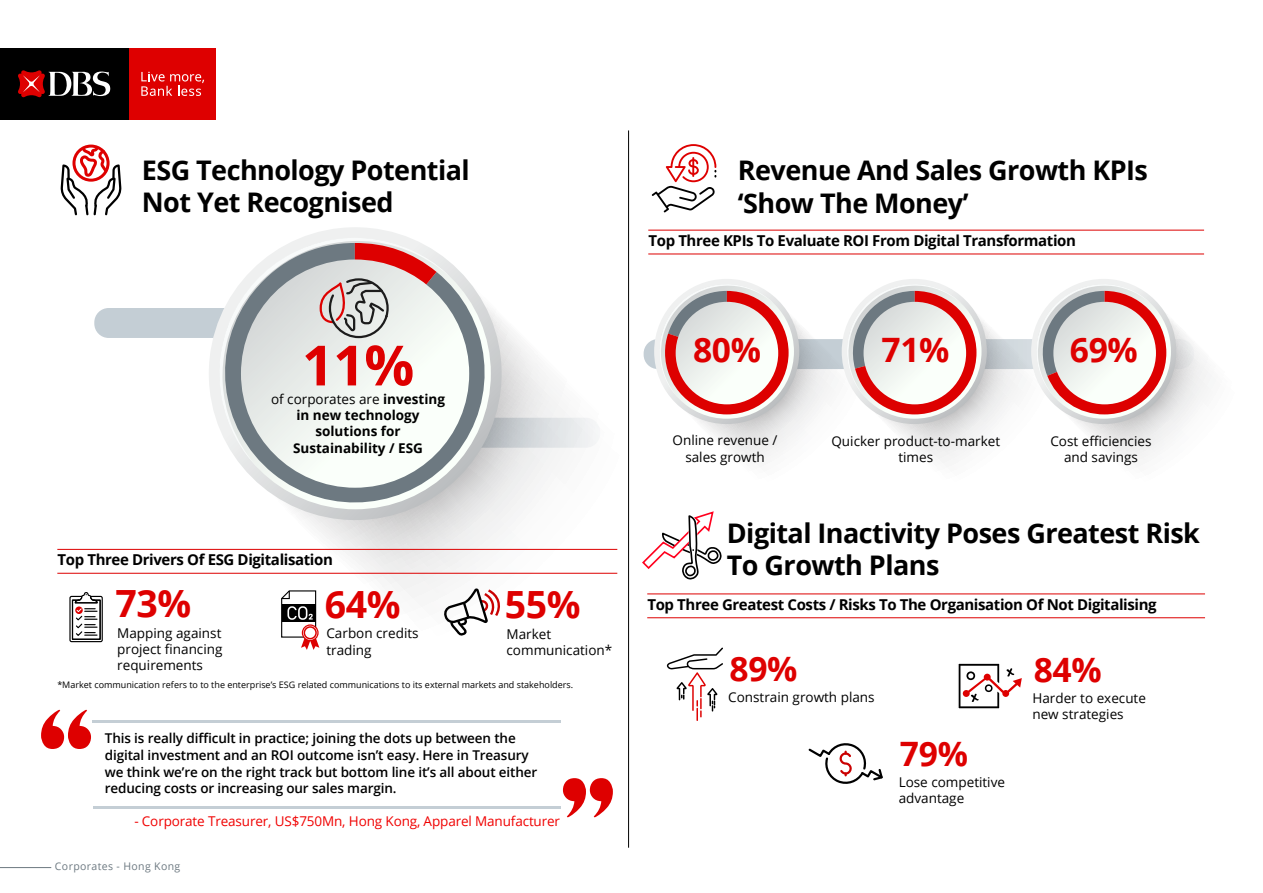
<style>
.page{position:relative;width:1263px;height:893px;background:#fff}
.page>*{position:absolute;margin:0;border:0;box-sizing:border-box;transform-origin:0 0}
.t1{font:700 55.5px "Open Sans";color:#de0000}
.t2{font:700 37.5px "Open Sans";color:#de0000}
.t3{font:700 33.6px "Open Sans";letter-spacing:-.01em;color:#de0000}
.t4{font:700 27px/32.4px "Open Sans";letter-spacing:-.02em;color:#000}
.t5{font:700 15px "Open Sans";letter-spacing:-.025em;color:#000}
.t6{font:13.5px/16.2px "Open Sans";color:#000}
.t7{font:600 13.5px/16.8px "Open Sans";letter-spacing:-.01em;color:#000}
.t8{font:13.5px "Open Sans";letter-spacing:-.01em;color:#f00000}
.t9{font:700 13.5px/16.2px "Open Sans";color:#000;text-align:center}
.t10{font:10.5px "Open Sans";letter-spacing:.035em;color:#6d7981}
.t11{font:9px "Open Sans";color:#000}
.s1{font-weight:700}
</style>
<div class="page">
<hr style="left:0;top:867px;width:51px;height:1px;background:#6d7981">
<div style="left:128px;top:48px;width:88px;height:72px;background:#de0000"></div>
<svg style="left:141px;top:72px;width:63px;height:24px"></svg>
<div style="left:0;top:48px;width:128px;height:72px;background:#000"></div>
<svg style="left:18px;top:70px;width:93px;height:28px"></svg>
<svg style="left:252px;top:270px;width:378px;height:379px"></svg>
<svg style="left:290px;top:237px;width:130px;height:6px"></svg>
<hr style="left:57px;top:573px;width:560px;height:1px;background:#d00">
<hr style="left:57px;top:549px;width:560px;height:1px;background:#d00">
<hr style="left:92px;top:720px;width:469px;height:3px;background:#c4ced5">
<hr style="left:93px;top:806px;width:467px;height:3px;background:#c4ced5">
<svg style="left:563px;top:778px;width:50px;height:39px"></svg>
<svg style="left:41px;top:710px;width:50px;height:39px"></svg>
<svg style="left:69px;top:592px;width:34px;height:51px"></svg>
<svg style="left:60px;top:144px;width:62px;height:72px"></svg>
<hr style="left:648px;top:254px;width:556px;height:1px;background:#d00">
<hr style="left:648px;top:230px;width:556px;height:1px;background:#d00">
<hr style="left:647px;top:617px;width:558px;height:1px;background:#d00">
<svg style="left:652px;top:144px;width:64px;height:68px"></svg>
<svg style="left:666px;top:647px;width:57px;height:74px"></svg>
<hr style="left:628px;top:130px;width:1px;height:718px;background:#000">
<svg style="left:642px;top:284px;width:566px;height:311px"></svg>
<svg style="left:209px;top:261px;width:292px;height:258px"></svg>
<svg style="left:94px;top:243px;width:354px;height:130px"></svg>
<svg style="left:958px;top:663px;width:64px;height:46px"></svg>
<svg style="left:808px;top:743px;width:75px;height:41px"></svg>
<svg style="left:444px;top:587px;width:56px;height:51px"></svg>
<svg style="left:281px;top:589px;width:38px;height:61px"></svg>
<svg style="left:302px;top:624px;width:17px;height:17px"></svg>
<div style="left:303px;top:626px;width:14px;height:14px;background:#fff;border-radius:50%"></div>
<div style="left:304px;top:626px;width:13px;height:13px;border:2px solid #dc0000;border-radius:50%"></div>
<h3 class="t4" style="left:142px;top:153px;width:329px">ESG Technology Potential<br>Not Yet Recognised</h3>
<h1 class="t1" style="left:302px;top:326px;width:114px">11%</h1>
<p class="t9" style="left:293px;top:407px;width:131px">in new technology solutions for<br>Sustainability / ESG</p>
<p class="t6" style="left:271px;top:391px;width:175px">of corporates are <span class="s1">investing</span></p>
<p class="t5" style="left:58px;top:549px;width:277px">Top Three Drivers Of ESG Digitalisation</p>
<h2 class="t2" style="left:116px;top:577px;width:77px">73%</h2>
<p class="t6" style="left:117px;top:625px;width:107px;text-align:justify">Mapping against project financing requirements</p>
<h2 class="t2" style="left:325px;top:578px;width:77px">64%</h2>
<p class="t6" style="left:326px;top:625px;width:94px">Carbon credits trading</p>
<h2 class="t2" style="left:505px;top:578px;width:77px">55%</h2>
<p class="t6" style="left:506px;top:626px;width:107px">Market communication*</p>
<p class="t11" style="left:57px;top:678px;width:517px">*Market communication refers to to the enterprise’s ESG related communications to its external markets and stakeholders.</p>
<p class="t7" style="left:105px;top:729px;width:434px">This is really difficult in practice; joining the dots up between the digital investment and an ROI outcome isn’t easy. Here in Treasury we think we’re on the right track but bottom line it’s all about either reducing costs or increasing our sales margin.</p>
<p class="t8" style="left:134px;top:812px;width:427px">- Corporate Treasurer, US$750Mn, Hong Kong, Apparel Manufacturer</p>
<p class="t10" style="left:55px;top:859px;width:127px">Corporates - Hong Kong</p>
<h3 class="t4" style="left:738px;top:154px;width:412px">Revenue And Sales Growth KPIs ‘Show The Money’</h3>
<p class="t5" style="left:648px;top:230px;width:429px">Top Three KPIs To Evaluate ROI From Digital Transformation</p>
<h3 class="t3" style="left:693px;top:326px;width:69px">80%</h3>
<h3 class="t3" style="left:881px;top:326px;width:69px">71%</h3>
<h3 class="t3" style="left:1070px;top:326px;width:69px">69%</h3>
<p class="t6" style="left:672px;top:432px;width:107px;text-align:center">Online revenue / sales growth</p>
<p class="t6" style="left:831px;top:432px;width:170px;text-align:center">Quicker product-to-market times</p>
<p class="t6" style="left:1050px;top:432px;width:103px;text-align:center">Cost efficiencies and savings</p>
<h3 class="t4" style="left:727px;top:516px;width:475px">Digital Inactivity Poses Greatest Risk<br>To Growth Plans</h3>
<p class="t5" style="left:647px;top:594px;width:511px">Top Three Greatest Costs / Risks To The Organisation Of Not Digitalising</p>
<h3 class="t3" style="left:729px;top:645px;width:69px">89%</h3>
<p class="t6" style="left:728px;top:689px;width:148px">Constrain growth plans</p>
<h3 class="t3" style="left:900px;top:730px;width:69px">79%</h3>
<p class="t6" style="left:899px;top:774px;width:108px">Lose competitive advantage</p>
<h3 class="t3" style="left:1034px;top:646px;width:69px">84%</h3>
<p class="t6" style="left:1032px;top:690px;width:115px">Harder to execute new strategies</p>
</div>
